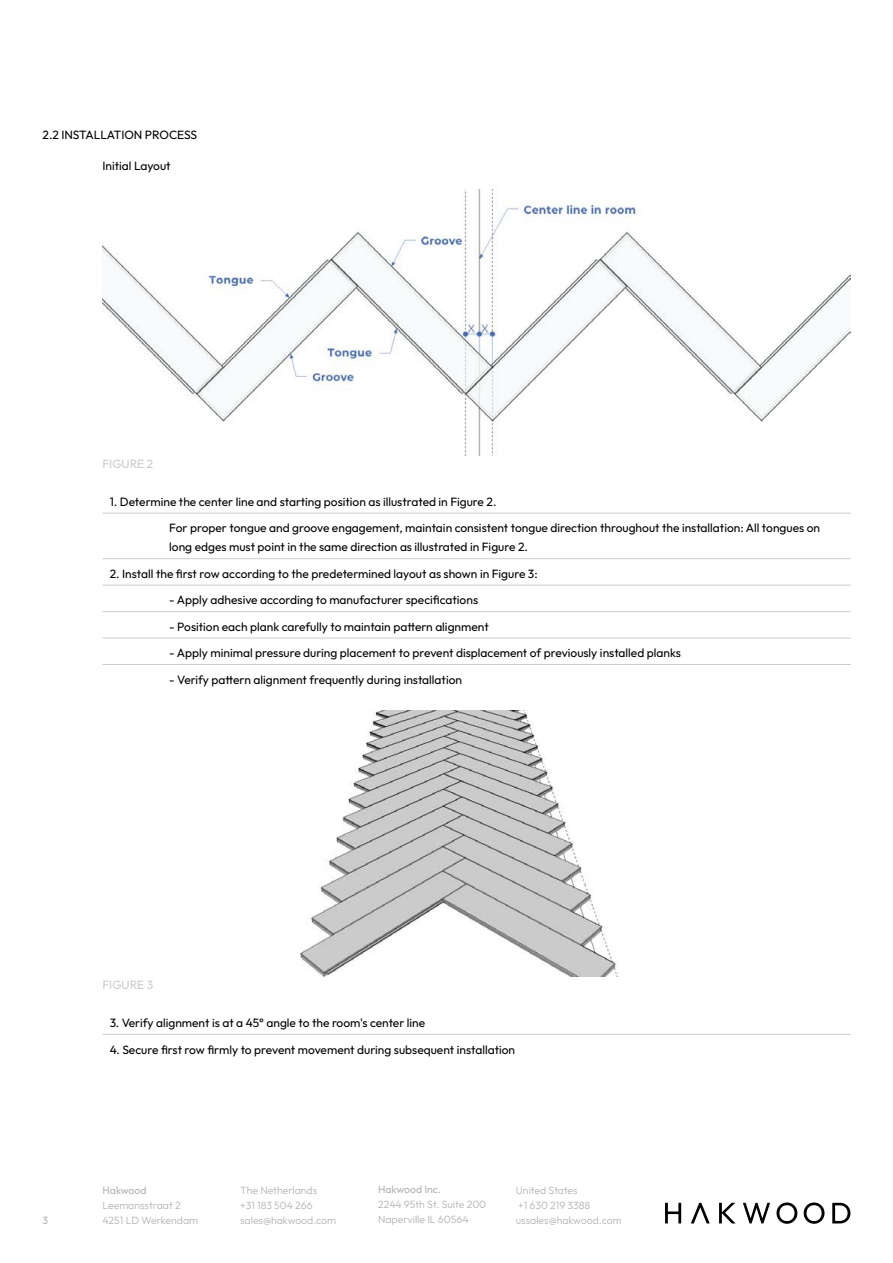
<style>
.page{position:relative;width:893px;height:1263px;background:#fff}
.page>*{position:absolute;margin:0;border:0;box-sizing:border-box;transform-origin:0 0}
.t1{font:12px/19px "Outfit";color:#000}
.t2{font:12px "Outfit";color:#cdcccc}
.t3{font:300 10.5px/15px "Outfit";color:#b3b2b2}
.t4{font:10.5px "Outfit";color:#b3b2b2}
</style>
<div class="page">
<svg style="left:665px;top:1203px;width:16px;height:20px"></svg>
<svg style="left:691px;top:1203px;width:19px;height:20px"></svg>
<svg style="left:719px;top:1203px;width:16px;height:20px"></svg>
<svg style="left:743px;top:1203px;width:27px;height:20px"></svg>
<svg style="left:776px;top:1202px;width:21px;height:22px"></svg>
<svg style="left:804px;top:1202px;width:20px;height:22px"></svg>
<svg style="left:832px;top:1203px;width:18px;height:20px"></svg>
<img style="left:300px;top:710px;width:318px;height:267px">
<img style="left:103px;top:189px;width:747px;height:267px">
<hr style="left:102px;top:513px;width:749px;height:1px;background:#cdcccc">
<hr style="left:102px;top:558px;width:749px;height:1px;background:#cdcccc">
<hr style="left:102px;top:585px;width:749px;height:1px;background:#cdcccc">
<hr style="left:102px;top:611px;width:749px;height:1px;background:#cdcccc">
<hr style="left:102px;top:638px;width:749px;height:1px;background:#cdcccc">
<hr style="left:102px;top:664px;width:749px;height:1px;background:#cdcccc">
<hr style="left:102px;top:1034px;width:749px;height:1px;background:#cdcccc">
<p class="t1" style="left:43px;top:126px;width:156px">2.2 INSTALLATION PROCESS</p>
<p class="t1" style="left:102px;top:157px;width:70px">Initial Layout</p>
<p class="t2" style="left:102px;top:456px;width:52px">FIGURE 2</p>
<p class="t1" style="left:110px;top:492px;width:388px">1. Determine the center line and starting position as illustrated in Figure 2.</p>
<p class="t1" style="left:169px;top:519px;width:652px">For proper tongue and groove engagement, maintain consistent tongue direction throughout the installation: All tongues on long edges must point in the same direction as illustrated in Figure 2.</p>
<p class="t1" style="left:110px;top:564px;width:429px">2. Install the first row according to the predetermined layout as shown in Figure 3:</p>
<p class="t1" style="left:169px;top:591px;width:310px">- Apply adhesive according to manufacturer specifications</p>
<p class="t1" style="left:169px;top:617px;width:321px">- Position each plank carefully to maintain pattern alignment</p>
<p class="t1" style="left:169px;top:644px;width:513px">- Apply minimal pressure during placement to prevent displacement of previously installed planks</p>
<p class="t1" style="left:169px;top:670px;width:294px">- Verify pattern alignment frequently during installation</p>
<p class="t2" style="left:102px;top:977px;width:52px">FIGURE 3</p>
<p class="t4" style="left:43px;top:1213px;width:7px">3</p>
<p class="t1" style="left:110px;top:1014px;width:317px">3. Verify alignment is at a 45° angle to the room's center line</p>
<p class="t1" style="left:110px;top:1040px;width:407px">4. Secure first row firmly to prevent movement during subsequent installation</p>
<p class="t4" style="left:102px;top:1183px;width:46px">Hakwood</p>
<p class="t3" style="left:102px;top:1198px;width:97px">Leemansstraat 2<br>4251 LD Werkendam</p>
<p class="t3" style="left:240px;top:1183px;width:97px">The Netherlands<br>+31 183 504 266 sales@hakwood.com</p>
<p class="t4" style="left:378px;top:1183px;width:64px">Hakwood Inc.</p>
<p class="t3" style="left:378px;top:1197px;width:110px">2244 95th St. Suite 200<br>Naperville IL 60564</p>
<p class="t3" style="left:516px;top:1183px;width:107px">United States<br>+1 630 219 3388 ussales@hakwood.com</p>
</div>
